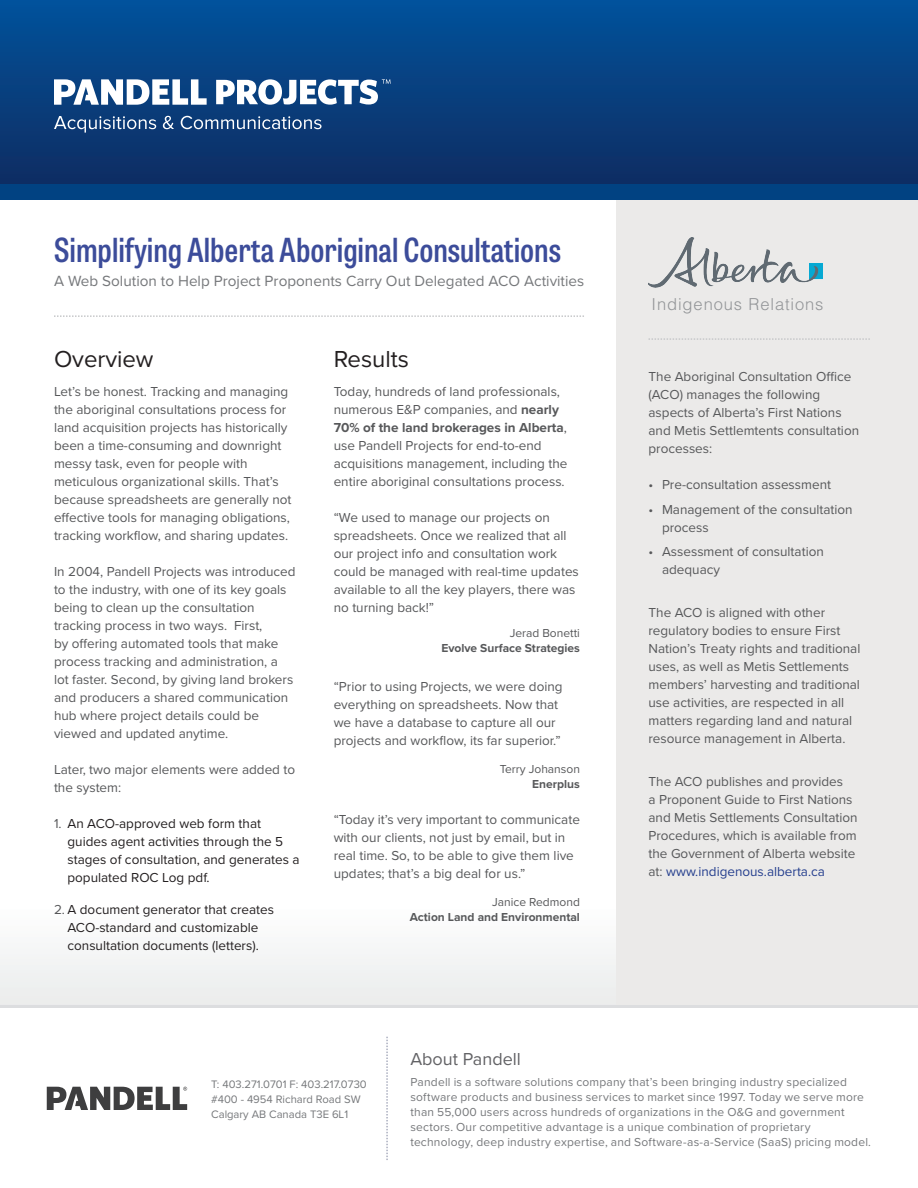
<style>
.page{position:relative;width:918px;height:1188px;background:#fff}
.page>*{position:absolute;margin:0;border:0;box-sizing:border-box;transform-origin:0 0}
.t1{font:600 33px "Tablet Gothic Condensed";color:#3c4c9a}
.t2{font:24px "Proxima Nova";color:#231f20}
.t3{font:18px "Proxima Nova";color:#636366}
.t4{font:300 16.5px "Helvetica LT Std";letter-spacing:.055em;color:#939598}
.t5{font:15.3px "Proxima Nova";color:#76787b}
.t6{font:13.5px/18px "Proxima Nova";color:#57585a}
.t7{font:13.5px/18px "Proxima Nova";color:#231f20}
.t8{font:12px/15px "Proxima Nova";letter-spacing:.015em;color:#76787b}
.t9{font:700 12px "Proxima Nova";color:#57585a}
.t10{font:12px "Proxima Nova";color:#57585a}
.t11{font:11.25px/15px "Proxima Nova";color:#76787b}
.s1{color:#57585a}
.s2{font-weight:700}
.s3{color:#253f8e}
</style>
<div class="page">
<div style="left:0;top:906px;width:918px;height:99px;background:#f4f5f5"></div>
<div style="left:617px;top:140px;width:301px;height:865px;background:#ebeae9"></div>
<div style="left:0;top:183px;width:918px;height:17px;background:#014282"></div>
<div style="left:0;top:0;width:918px;height:183px;background:linear-gradient(to bottom,#01529b,#0f2d63)"></div>
<hr style="left:0;top:1005px;width:918px;height:3px;background:#dcdddf">
<svg style="left:47px;top:1087px;width:140px;height:23px"></svg>
<svg style="left:386px;top:1037px;width:2px;height:123px"></svg>
<svg style="left:54px;top:116px;width:102px;height:17px;background:#3e6291"></svg>
<svg style="left:163px;top:116px;width:11px;height:13px"></svg>
<svg style="left:181px;top:116px;width:141px;height:13px;background:#496b98"></svg>
<svg style="left:54px;top:79px;width:153px;height:26px"></svg>
<svg style="left:216px;top:79px;width:175px;height:26px"></svg>
<svg style="left:54px;top:315px;width:530px;height:2px"></svg>
<svg style="left:649px;top:338px;width:221px;height:2px"></svg>
<img style="left:649px;top:237px;width:174px;height:50px">
<h1 class="t1" style="left:54px;top:228px;width:509px">Simplifying Alberta Aboriginal Consultations</h1>
<p class="t5" style="left:54px;top:271px;width:532px">A Web Solution to Help Project Proponents Carry Out Delegated ACO Activities</p>
<h2 class="t2" style="left:54px;top:345px;width:101px">Overview</h2>
<h2 class="t2" style="left:334px;top:345px;width:77px">Results</h2>
<p class="t6" style="left:54px;top:383px;width:239px">Let’s be honest. Tracking and managing the aboriginal consultations process for land acquisition projects has historically been a time-consuming and downright messy task, even for people with meticulous organizational skills. That’s because spreadsheets are generally not effective tools for managing obligations, tracking workflow, and sharing updates.</p>
<p class="t6" style="left:54px;top:563px;width:243px">In 2004, Pandell Projects was introduced to the industry, with one of its key goals being to clean up the consultation tracking process in two ways. First,<br>by offering automated tools that make process tracking and administration, a lot faster. Second, by giving land brokers and producers a shared communication hub where project details could be viewed and updated anytime.</p>
<p class="t6" style="left:54px;top:761px;width:243px">Later, two major elements were added to the system:</p>
<p class="t7" style="left:68px;top:815px;width:234px;text-indent:-14px"><span class="s1">1.</span> An ACO-approved web form that guides agent activities through the 5 stages of consultation, and generates a populated ROC Log pdf.</p>
<p class="t7" style="left:54px;top:900px;width:222px;text-align:center"><span class="s1">2.</span> A document generator that creates<br>ACO-standard and customizable consultation documents (letters).</p>
<p class="t6" style="left:334px;top:383px;width:235px">Today, hundreds of land professionals, numerous E&amp;P companies, and <span class="s2">nearly 70% of the land brokerages in Alberta</span>, use Pandell Projects for end-to-end acquisitions management, including the entire aboriginal consultations process.</p>
<p class="t6" style="left:334px;top:509px;width:247px">“We used to manage our projects on spreadsheets. Once we realized that all our project info and consultation work could be managed with real-time updates available to all the key players, there was no turning back!”</p>
<p class="t10" style="left:510px;top:626px;width:72px">Jerad Bonetti</p>
<p class="t9" style="left:441px;top:641px;width:140px">Evolve Surface Strategies</p>
<p class="t6" style="left:334px;top:678px;width:230px">“Prior to using Projects, we were doing everything on spreadsheets. Now that we have a database to capture all our projects and workflow, its far superior.”</p>
<p class="t10" style="left:500px;top:762px;width:82px">Terry Johanson</p>
<p class="t9" style="left:532px;top:777px;width:49px">Enerplus</p>
<p class="t6" style="left:334px;top:810px;width:248px">“Today it’s very important to communicate with our clients, not just by email, but in real time. So, to be able to give them live updates; that’s a big deal for us.”</p>
<p class="t10" style="left:492px;top:894px;width:89px">Janice Redmond</p>
<p class="t9" style="left:410px;top:909px;width:172px">Action Land and Environmental</p>
<p class="t4" style="left:652px;top:294px;width:173px">Indigenous Relations</p>
<p class="t6" style="left:649px;top:368px;width:212px">The Aboriginal Consultation Office (ACO) manages the following aspects of Alberta’s First Nations and Metis Settlemtents consultation processes:</p>
<p class="t6" style="left:649px;top:476px;width:184px">• Pre-consultation assessment</p>
<p class="t6" style="left:662px;top:500px;width:192px;text-indent:-14px">• Management of the consultation process</p>
<p class="t6" style="left:662px;top:543px;width:163px;text-indent:-14px">• Assessment of consultation adequacy</p>
<p class="t6" style="left:649px;top:604px;width:213px">The ACO is aligned with other regulatory bodies to ensure First Nation’s Treaty rights and traditional uses, as well as Metis Settlements members’ harvesting and traditional use activities, are respected in all matters regarding land and natural resource management in Alberta.</p>
<p class="t6" style="left:649px;top:773px;width:211px">The ACO publishes and provides<br>a Proponent Guide to First Nations and Metis Settlements Consultation Procedures, which is available from the Government of Alberta website at: <span class="s3">www.indigenous.alberta.ca</span></p>
<p class="t11" style="left:211px;top:1077px;width:157px">T: 403.271.0701 F: 403.217.0730 #400 - 4954 Richard Road SW<br>Calgary AB Canada T3E 6L1</p>
<h3 class="t3" style="left:410px;top:1048px;width:112px">About Pandell</h3>
<p class="t8" style="left:410px;top:1075px;width:462px">Pandell is a software solutions company that’s been bringing industry specialized software products and business services to market since 1997. Today we serve more than 55,000 users across hundreds of organizations in the O&amp;G and government sectors. Our competitive advantage is a unique combination of proprietary technology, deep industry expertise, and Software-as-a-Service (SaaS) pricing model.</p>
</div>
